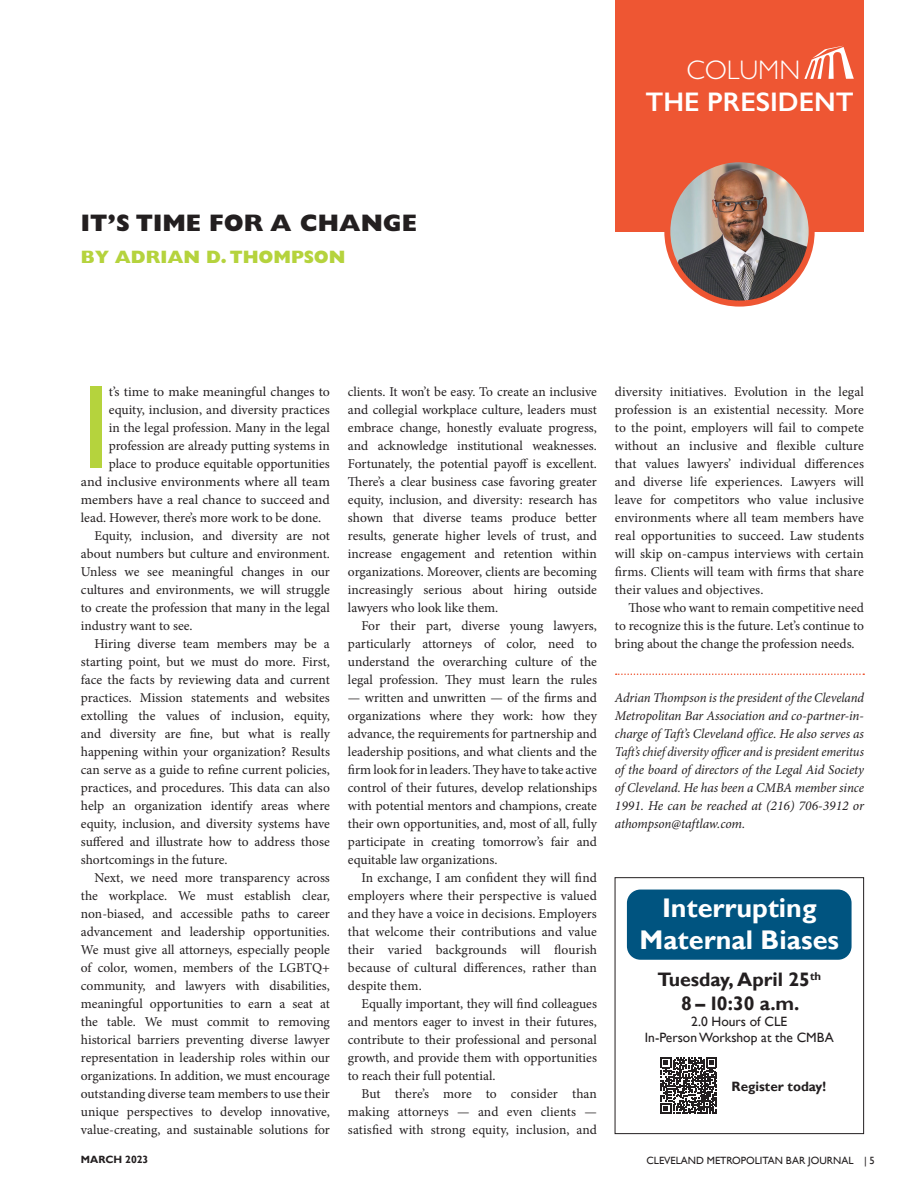
<style>
.page{position:relative;width:918px;height:1188px;background:#fff}
.page>*{position:absolute;margin:0;border:0;box-sizing:border-box;transform-origin:0 0}
.t1{font:119.1px "Gill Sans";color:#b5d33d}
.t2{font:700 27px/32.4px "Gill Sans";color:#fff;text-align:center}
.t3{font:600 27px "Gill Sans";color:#fff}
.t4{font:300 27px "Gill Sans";color:#fff}
.t5{font:800 24px "Gill Sans";color:#231f20}
.t6{font:700 19.5px/23.4px "Gill Sans";color:#231f20;text-align:center}
.t7{font:800 18px "Gill Sans";color:#b5d33d}
.t8{font:13.5px/18px "Minion Pro";color:#231f20;text-align:justify}
.t9{font:italic 13.5px/18px "Minion Pro";letter-spacing:-.005em;color:#231f20;text-align:justify;scale:.95 1}
.t10{font:13.5px/16.2px "Gill Sans";color:#231f20;text-align:center}
.t11{font:13.5px "Minion Pro";color:#231f20;scale:1.05 1}
.t12{font:700 13.5px "Gill Sans";color:#231f20}
.t13{font:10.5px "Gill Sans";color:#231f20}
.t14{font:700 10.5px "Gill Sans";color:#231f20}
</style>
<div class="page">
<svg style="left:616px;top:674px;width:248px;height:1px"></svg>
<div style="left:615px;top:0;width:249px;height:232px;background:#ee5633"></div>
<svg style="left:804px;top:46px;width:50px;height:33px"></svg>
<img style="left:667px;top:159px;width:145px;height:145px;border-radius:72px">
<div style="left:664px;top:156px;width:151px;height:151px;border:6px solid #ee5633;border-radius:50%"></div>
<div style="left:627px;top:890px;width:225px;height:70px;background:#005480;border-radius:14px"></div>
<div style="left:615px;top:877px;width:249px;height:257px;border:1px solid #231f20"></div>
<svg style="left:661px;top:1058px;width:56px;height:56px"></svg>
<h2 class="t4" style="left:687px;top:54px;width:115px">COLUMN</h2>
<h3 class="t5" style="left:81px;top:209px;width:338px">IT’S TIME FOR A CHANGE</h3>
<h3 class="t7" style="left:81px;top:246px;width:266px">BY ADRIAN D. THOMPSON</h3>
<h2 class="t3" style="left:646px;top:86px;width:210px">THE PRESIDENT</h2>
<h1 class="t1" style="left:81px;top:359px;width:31px">I</h1>
<p class="t8" style="left:109px;top:383px;width:223px">t’s time to make meaningful changes to</p>
<p class="t8" style="left:109px;top:401px;width:222px">equity, inclusion, and diversity practices</p>
<p class="t8" style="left:109px;top:419px;width:223px">in the legal profession. Many in the legal</p>
<p class="t8" style="left:109px;top:437px;width:223px">profession are already putting systems in</p>
<p class="t8" style="left:109px;top:455px;width:223px">place to produce equitable opportunities</p>
<p class="t11" style="left:81px;top:473px;width:239px">and inclusive environments where all team</p>
<p class="t8" style="left:81px;top:491px;width:251px">members have a real chance to succeed and</p>
<p class="t8" style="left:81px;top:509px;width:242px">lead. However, there’s more work to be done.</p>
<p class="t8" style="left:94px;top:527px;width:237px">Equity, inclusion, and diversity are not</p>
<p class="t8" style="left:81px;top:545px;width:251px">about numbers but culture and environment.</p>
<p class="t8" style="left:81px;top:563px;width:251px">Unless we see meaningful changes in our</p>
<p class="t8" style="left:81px;top:581px;width:251px">cultures and environments, we will struggle</p>
<p class="t8" style="left:81px;top:599px;width:251px">to create the profession that many in the legal</p>
<p class="t8" style="left:81px;top:617px;width:113px">industry want to see.</p>
<p class="t8" style="left:94px;top:635px;width:237px">Hiring diverse team members may be a</p>
<p class="t8" style="left:81px;top:653px;width:251px">starting point, but we must do more. First,</p>
<p class="t8" style="left:81px;top:671px;width:250px">face the facts by reviewing data and current</p>
<p class="t8" style="left:81px;top:689px;width:251px">practices. Mission statements and websites</p>
<p class="t8" style="left:81px;top:707px;width:251px">extolling the values of inclusion, equity,</p>
<p class="t8" style="left:81px;top:725px;width:251px">and diversity are fine, but what is really</p>
<p class="t8" style="left:81px;top:743px;width:251px">happening within your organization? Results</p>
<p class="t8" style="left:81px;top:761px;width:251px">can serve as a guide to refine current policies,</p>
<p class="t8" style="left:81px;top:779px;width:251px">practices, and procedures. This data can also</p>
<p class="t8" style="left:81px;top:797px;width:251px">help an organization identify areas where</p>
<p class="t8" style="left:81px;top:815px;width:251px">equity, inclusion, and diversity systems have</p>
<p class="t8" style="left:81px;top:833px;width:251px">suffered and illustrate how to address those</p>
<p class="t8" style="left:81px;top:851px;width:148px">shortcomings in the future.</p>
<p class="t8" style="left:94px;top:869px;width:237px">Next, we need more transparency across</p>
<p class="t8" style="left:81px;top:887px;width:251px">the workplace. We must establish clear,</p>
<p class="t8" style="left:81px;top:905px;width:251px">non-biased, and accessible paths to career</p>
<p class="t8" style="left:81px;top:923px;width:251px">advancement and leadership opportunities.</p>
<p class="t8" style="left:81px;top:941px;width:251px">We must give all attorneys, especially people</p>
<p class="t8" style="left:81px;top:959px;width:251px">of color, women, members of the LGBTQ+</p>
<p class="t8" style="left:81px;top:977px;width:251px">community, and lawyers with disabilities,</p>
<p class="t8" style="left:81px;top:995px;width:251px">meaningful opportunities to earn a seat at</p>
<p class="t8" style="left:81px;top:1013px;width:251px">the table. We must commit to removing</p>
<p class="t8" style="left:81px;top:1031px;width:251px">historical barriers preventing diverse lawyer</p>
<p class="t8" style="left:81px;top:1049px;width:251px">representation in leadership roles within our</p>
<p class="t8" style="left:81px;top:1067px;width:251px">organizations. In addition, we must encourage</p>
<p class="t8" style="left:81px;top:1085px;width:251px">outstanding diverse team members to use their</p>
<p class="t8" style="left:81px;top:1103px;width:251px">unique perspectives to develop innovative,</p>
<p class="t8" style="left:81px;top:1121px;width:251px">value-creating, and sustainable solutions for</p>
<p class="t8" style="left:348px;top:383px;width:251px">clients. It won’t be easy. To create an inclusive and collegial workplace culture, leaders must embrace change, honestly evaluate progress, and acknowledge institutional weaknesses.<br>Fortunately, the potential payoff is excellent.<br>There’s a clear business case favoring greater equity, inclusion, and diversity: research has shown that diverse teams produce better results, generate higher levels of trust, and increase engagement and retention within organizations. Moreover, clients are becoming increasingly serious about hiring outside lawyers who look like them.</p>
<p class="t8" style="left:348px;top:617px;width:251px;text-indent:14px">For their part, diverse young lawyers, particularly attorneys of color, need to understand the overarching culture of the legal profession. They must learn the rules</p>
<p class="t8" style="left:348px;top:689px;width:251px">— written and unwritten — of the firms and organizations where they work: how they advance, the requirements for partnership and leadership positions, and what clients and the firm look for in leaders. They have to take active control of their futures, develop relationships with potential mentors and champions, create their own opportunities, and, most of all, fully participate in creating tomorrow’s fair and equitable law organizations.</p>
<p class="t8" style="left:348px;top:868px;width:251px;text-indent:14px">In exchange, I am confident they will find employers where their perspective is valued and they have a voice in decisions. Employers that welcome their contributions and value their varied backgrounds will flourish because of cultural differences, rather than despite them.</p>
<p class="t8" style="left:348px;top:994px;width:251px;text-indent:14px">Equally important, they will find colleagues and mentors eager to invest in their futures, contribute to their professional and personal growth, and provide them with opportunities to reach their full potential.</p>
<p class="t8" style="left:348px;top:1084px;width:251px;text-indent:14px">But there’s more to consider than making attorneys — and even clients — satisfied with strong equity, inclusion, and</p>
<p class="t8" style="left:615px;top:383px;width:251px">diversity initiatives. Evolution in the legal profession is an existential necessity. More to the point, employers will fail to compete without an inclusive and flexible culture that values lawyers’ individual differences and diverse life experiences. Lawyers will leave for competitors who value inclusive environments where all team members have real opportunities to succeed. Law students will skip on-campus interviews with certain firms. Clients will team with firms that share their values and objectives.</p>
<p class="t8" style="left:615px;top:599px;width:251px;text-indent:14px">Those who want to remain competitive need to recognize this is the future. Let’s continue to bring about the change the profession needs.</p>
<p class="t9" style="left:615px;top:689px;width:264px">Adrian Thompson is the president of the Cleveland Metropolitan Bar Association and co-partner-in&shy;charge of Taft’s Cleveland office. He also serves as Taft’s chief diversity officer and is president emeritus of the board of directors of the Legal Aid Society of Cleveland. He has been a CMBA member since 1991. He can be reached at (216) 706-3912 or athompson@taftlaw.com.</p>
<h2 class="t2" style="left:640px;top:892px;width:201px">Interrupting<br>Maternal Biases</h2>
<h3 class="t6" style="left:657px;top:968px;width:165px">Tuesday, April 25<sup>th<br></sup>8 – 10:30 a.m.</h3>
<p class="t10" style="left:645px;top:1013px;width:190px">2.0 Hours of CLE<br>In-Person Workshop at the CMBA</p>
<p class="t12" style="left:732px;top:1078px;width:96px">Register today!</p>
<p class="t14" style="left:81px;top:1153px;width:69px">MARCH 2023</p>
<p class="t13" style="left:647px;top:1154px;width:230px">CLEVELAND METROPOLITAN BAR JOURNAL | 5</p>
</div>
